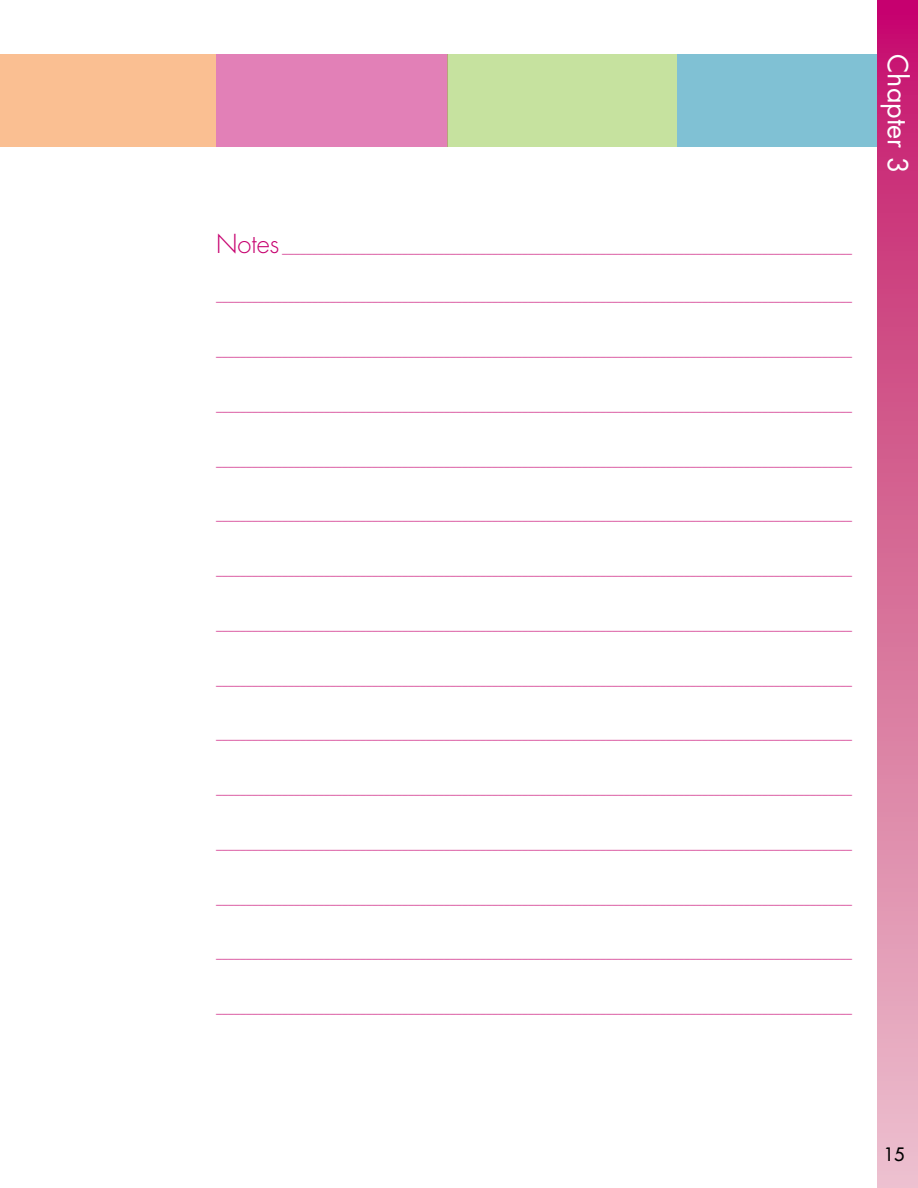
<style>
.page{position:relative;width:918px;height:1188px;background:#fff}
.page>*{position:absolute;margin:0;border:0;box-sizing:border-box;transform-origin:0 0}
.t1{font:27px "Futura";color:#fff}
.t2{font:18px "Futura";color:#000}
.t3{font:300 12px "Futura";color:#c6006f}
.s1{font-size:25.5px}
</style>
<div class="page">
<div style="left:0;top:54px;width:216px;height:93px;background:#fabf92"></div>
<div style="left:216px;top:54px;width:231px;height:93px;background:#e280b7"></div>
<div style="left:447px;top:54px;width:230px;height:93px;background:#c6e29f"></div>
<div style="left:677px;top:54px;width:241px;height:93px;background:#80c1d4"></div>
<svg style="left:878px;top:0;width:40px;height:1188px;background:#d76c9a"></svg>
<p class="t3" style="left:216px;top:242px;width:638px"><span class="s1">Notes</span> _______________________________________________________________________________________________</p>
<p class="t3" style="left:216px;top:290px;width:637px">__________________________________________________________________________________________________________</p>
<p class="t3" style="left:216px;top:345px;width:637px">__________________________________________________________________________________________________________</p>
<p class="t3" style="left:216px;top:399px;width:637px">__________________________________________________________________________________________________________</p>
<p class="t3" style="left:216px;top:454px;width:637px">__________________________________________________________________________________________________________</p>
<p class="t3" style="left:216px;top:509px;width:637px">__________________________________________________________________________________________________________</p>
<p class="t3" style="left:216px;top:564px;width:637px">__________________________________________________________________________________________________________</p>
<p class="t3" style="left:216px;top:618px;width:637px">__________________________________________________________________________________________________________</p>
<p class="t3" style="left:216px;top:673px;width:637px">__________________________________________________________________________________________________________</p>
<p class="t3" style="left:216px;top:728px;width:637px">__________________________________________________________________________________________________________</p>
<p class="t3" style="left:216px;top:782px;width:637px">__________________________________________________________________________________________________________</p>
<p class="t3" style="left:216px;top:837px;width:637px">__________________________________________________________________________________________________________</p>
<p class="t3" style="left:216px;top:892px;width:637px">__________________________________________________________________________________________________________</p>
<p class="t3" style="left:216px;top:947px;width:637px">__________________________________________________________________________________________________________</p>
<p class="t3" style="left:216px;top:1001px;width:637px">__________________________________________________________________________________________________________</p>
<h1 class="t1" style="left:915px;top:54px;width:121px;rotate:90deg">Chapter 3</h1>
<h2 class="t2" style="left:884px;top:1143px;width:22px">15</h2>
</div>
